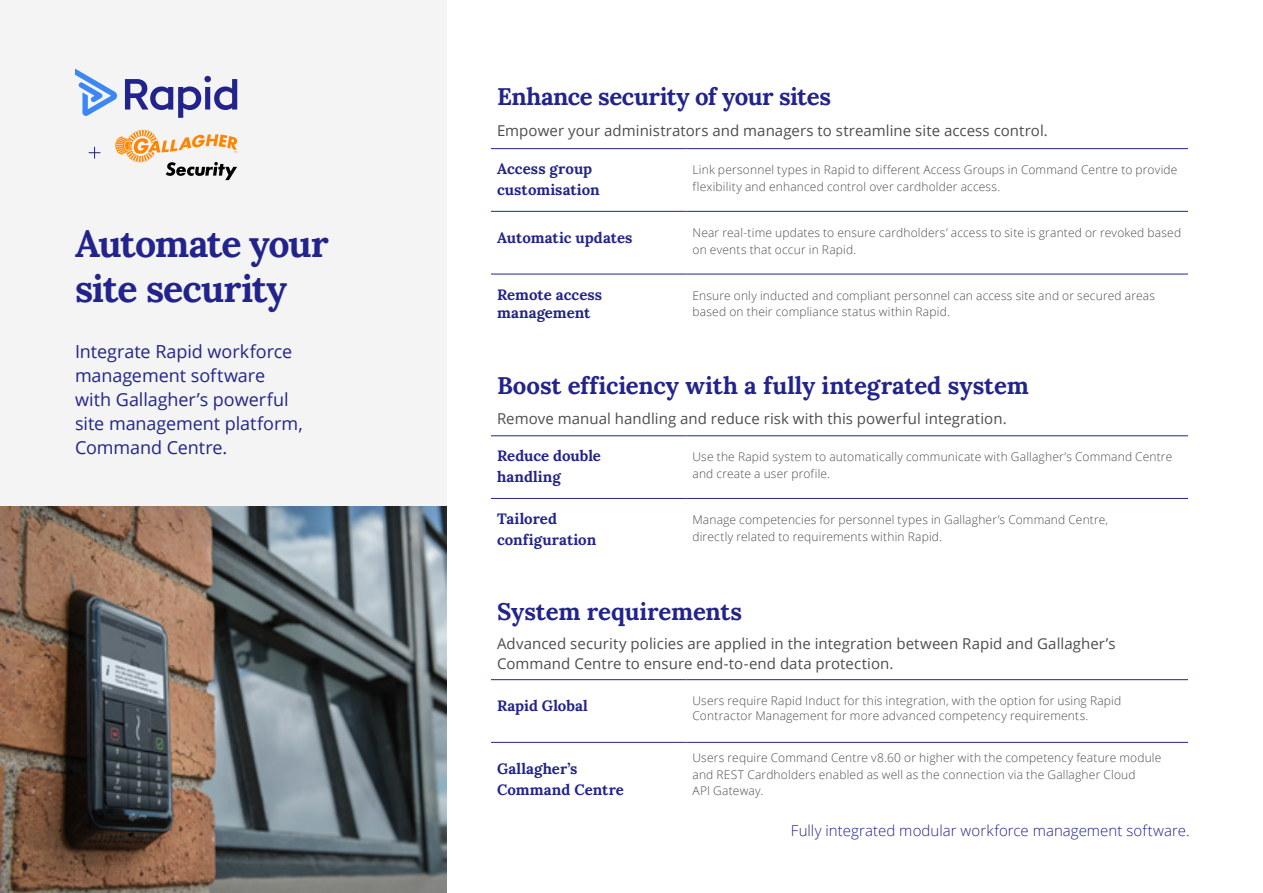
<style>
.page{position:relative;width:1263px;height:893px;background:#fff}
.page>*{position:absolute;margin:0;border:0;box-sizing:border-box;transform-origin:0 0}
.t1{font:37.5px/45px "Lora";letter-spacing:-.025em;color:#23248b}
.t2{font:24px "Lora";letter-spacing:-.01em;color:#23248b}
.t3{font:18px/24px "Open Sans";letter-spacing:-.005em;color:#23248b}
.t4{font:15px/19.5px "Open Sans";letter-spacing:.005em;color:#4d4d4d}
.t5{font:15px/21px "Lora";letter-spacing:.005em;color:#23248b}
.t6{font:300 15px "Open Sans";letter-spacing:.005em;color:#23248b}
.t7{font:300 12px/16.5px "Open Sans";letter-spacing:.015em;color:#4d4d4d}
</style>
<div class="page">
<div style="left:0;top:0;width:446px;height:893px;background:#f4f4f4"></div>
<hr style="left:491px;top:148px;width:195px;height:1px;background:#23248b">
<hr style="left:686px;top:148px;width:502px;height:1px;background:#23248b">
<hr style="left:491px;top:211px;width:195px;height:1px;background:#23248b">
<hr style="left:686px;top:211px;width:502px;height:1px;background:#23248b">
<hr style="left:491px;top:274px;width:195px;height:1px;background:#23248b">
<hr style="left:686px;top:274px;width:502px;height:1px;background:#23248b">
<hr style="left:491px;top:435px;width:195px;height:1px;background:#23248b">
<hr style="left:686px;top:435px;width:502px;height:1px;background:#23248b">
<hr style="left:491px;top:498px;width:195px;height:1px;background:#23248b">
<hr style="left:686px;top:498px;width:502px;height:1px;background:#23248b">
<svg style="left:125px;top:76px;width:112px;height:42px"></svg>
<svg style="left:75px;top:69px;width:42px;height:47px"></svg>
<svg style="left:89px;top:147px;width:11px;height:12px"></svg>
<hr style="left:491px;top:679px;width:195px;height:1px;background:#23248b">
<hr style="left:686px;top:679px;width:502px;height:1px;background:#23248b">
<hr style="left:491px;top:742px;width:195px;height:1px;background:#23248b">
<hr style="left:686px;top:742px;width:502px;height:1px;background:#23248b">
<img style="left:0;top:506px;width:446px;height:387px">
<svg style="left:115px;top:130px;width:122px;height:50px"></svg>
<h1 class="t1" style="left:75px;top:219px;width:255px">Automate your site security</h1>
<h3 class="t3" style="left:75px;top:339px;width:229px">Integrate Rapid workforce management software with Gallagher’s powerful site management platform,<br>Command Centre.</h3>
<h2 class="t2" style="left:497px;top:78px;width:336px">Enhance security of your sites</h2>
<p class="t4" style="left:497px;top:120px;width:552px">Empower your administrators and managers to streamline site access control.</p>
<p class="t5" style="left:497px;top:157px;width:104px">Access group customisation</p>
<p class="t7" style="left:692px;top:161px;width:486px">Link personnel types in Rapid to different Access Groups in Command Centre to provide flexibility and enhanced control over cardholder access.</p>
<p class="t5" style="left:497px;top:226px;width:137px">Automatic updates</p>
<p class="t7" style="left:692px;top:224px;width:490px">Near real-time updates to ensure cardholders’ access to site is granted or revoked based on events that occur in Rapid.</p>
<p class="t5" style="left:497px;top:284px;width:107px;line-height:18px">Remote access management</p>
<p class="t7" style="left:692px;top:287px;width:464px">Ensure only inducted and compliant personnel can access site and or secured areas based on their compliance status within Rapid.</p>
<h2 class="t2" style="left:497px;top:368px;width:533px">Boost efficiency with a fully integrated system</h2>
<p class="t4" style="left:497px;top:408px;width:511px">Remove manual handling and reduce risk with this powerful integration.</p>
<p class="t5" style="left:497px;top:445px;width:105px">Reduce double handling</p>
<p class="t7" style="left:692px;top:449px;width:481px">Use the Rapid system to automatically communicate with Gallagher’s Command Centre and create a user profile.</p>
<p class="t5" style="left:497px;top:507px;width:101px">Tailored configuration</p>
<p class="t7" style="left:692px;top:511px;width:417px">Manage competencies for personnel types in Gallagher’s Command Centre, directly related to requirements within Rapid.</p>
<h2 class="t2" style="left:497px;top:593px;width:247px">System requirements</h2>
<p class="t4" style="left:497px;top:634px;width:620px">Advanced security policies are applied in the integration between Rapid and Gallagher’s<br>Command Centre to ensure end-to-end data protection.</p>
<p class="t5" style="left:497px;top:694px;width:92px">Rapid Global</p>
<p class="t7" style="left:692px;top:693px;width:430px;line-height:15px">Users require Rapid Induct for this integration, with the option for using Rapid<br>Contractor Management for more advanced competency requirements.</p>
<p class="t5" style="left:497px;top:757px;width:129px">Gallagher’s<br>Command Centre</p>
<p class="t7" style="left:692px;top:749px;width:470px">Users require Command Centre v8.60 or higher with the competency feature module and REST Cardholders enabled as well as the connection via the Gallagher Cloud<br>API Gateway.</p>
<p class="t6" style="left:791px;top:820px;width:400px">Fully integrated modular workforce management software.</p>
</div>
